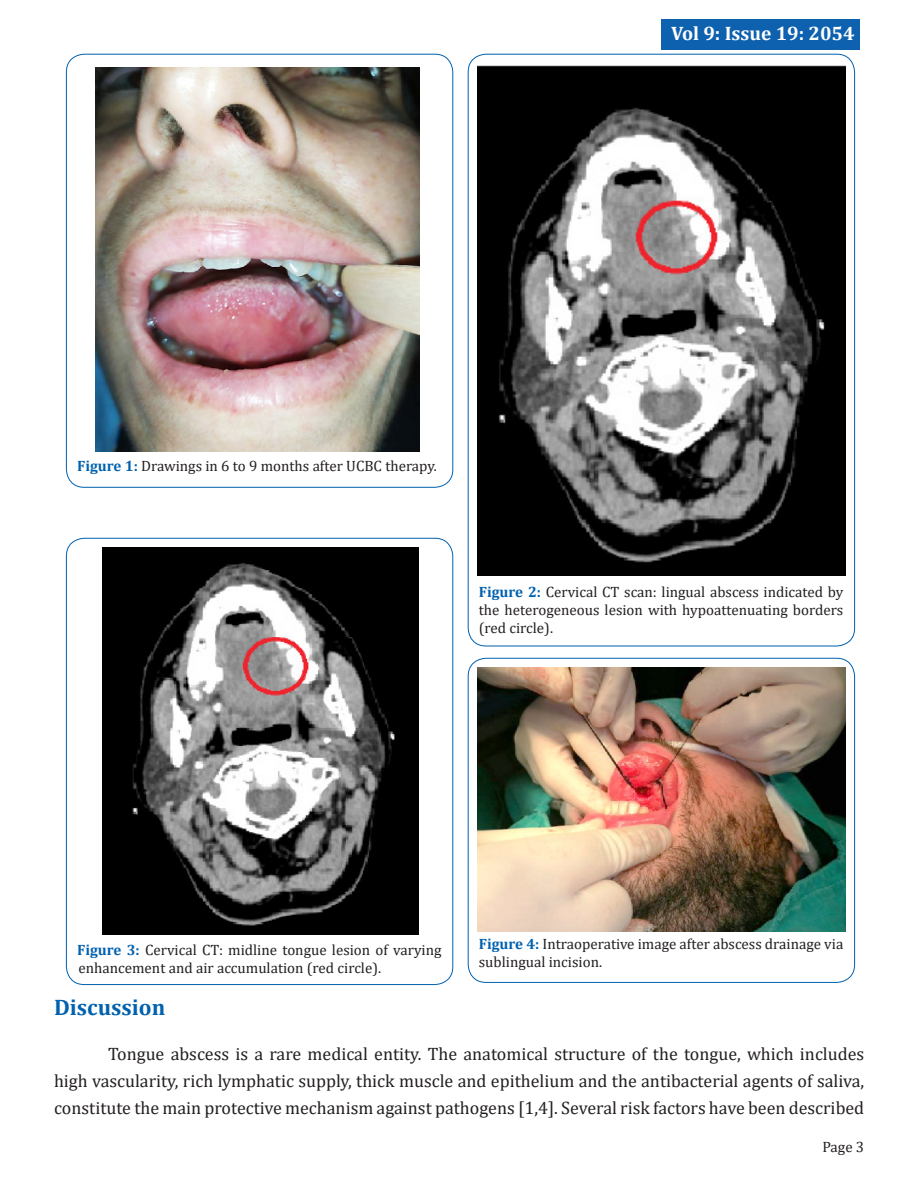
<style>
.page{position:relative;width:918px;height:1188px;background:#fff}
.page>*{position:absolute;margin:0;border:0;box-sizing:border-box;transform-origin:0 0}
.t1{font:700 22.5px "Cambria";color:#0061af}
.t2{font:700 19.5px "Cambria";color:#fff}
.t3{font:18px/27px "Cambria";color:#231f20;text-align:justify}
.t4{font:15px/18px "Cambria";color:#231f20}
.s1{font-weight:700;color:#0061af}
</style>
<div class="page">
<div style="left:662px;top:19px;width:198px;height:31px;background:#0d61af"></div>
<img style="left:95px;top:68px;width:325px;height:384px">
<img style="left:102px;top:547px;width:317px;height:387px">
<div style="left:468px;top:658px;width:387px;height:325px;border:1px solid #0061af;border-radius:18px"></div>
<img style="left:477px;top:667px;width:369px;height:265px">
<img style="left:477px;top:65px;width:369px;height:511px">
<p class="t2" style="left:671px;top:19px;width:185px">Vol 9: Issue 19: 2054</p>
<p class="t4" style="left:77px;top:457px;width:361px"><span class="s1">Figure 1:</span> Drawings in 6 to 9 months after UCBC therapy.</p>
<p class="t4" style="left:479px;top:583px;width:366px;text-align:justify"><span class="s1">Figure 2:</span> Cervical CT scan: lingual abscess indicated by the heterogeneous lesion with hypoattenuating borders (red circle).</p>
<p class="t4" style="left:77px;top:941px;width:366px"><span class="s1">Figure 3:</span> Cervical CT: midline tongue lesion of varying enhancement and air accumulation (red circle).</p>
<p class="t4" style="left:479px;top:935px;width:366px"><span class="s1">Figure 4:</span> Intraoperative image after abscess drainage via sublingual incision.</p>
<p class="t1" style="left:54px;top:992px;width:113px">Discussion</p>
<p class="t3" style="left:54px;top:1041px;width:812px;text-indent:54px">Tongue abscess is a rare medical entity. The anatomical structure of the tongue, which includes high vascularity, rich lymphatic supply, thick muscle and epithelium and the antibacterial agents of saliva, constitute the main protective mechanism against pathogens [1,4]. Several risk factors have been described</p>
<p class="t4" style="left:822px;top:1138px;width:43px">Page 3</p>
</div>
